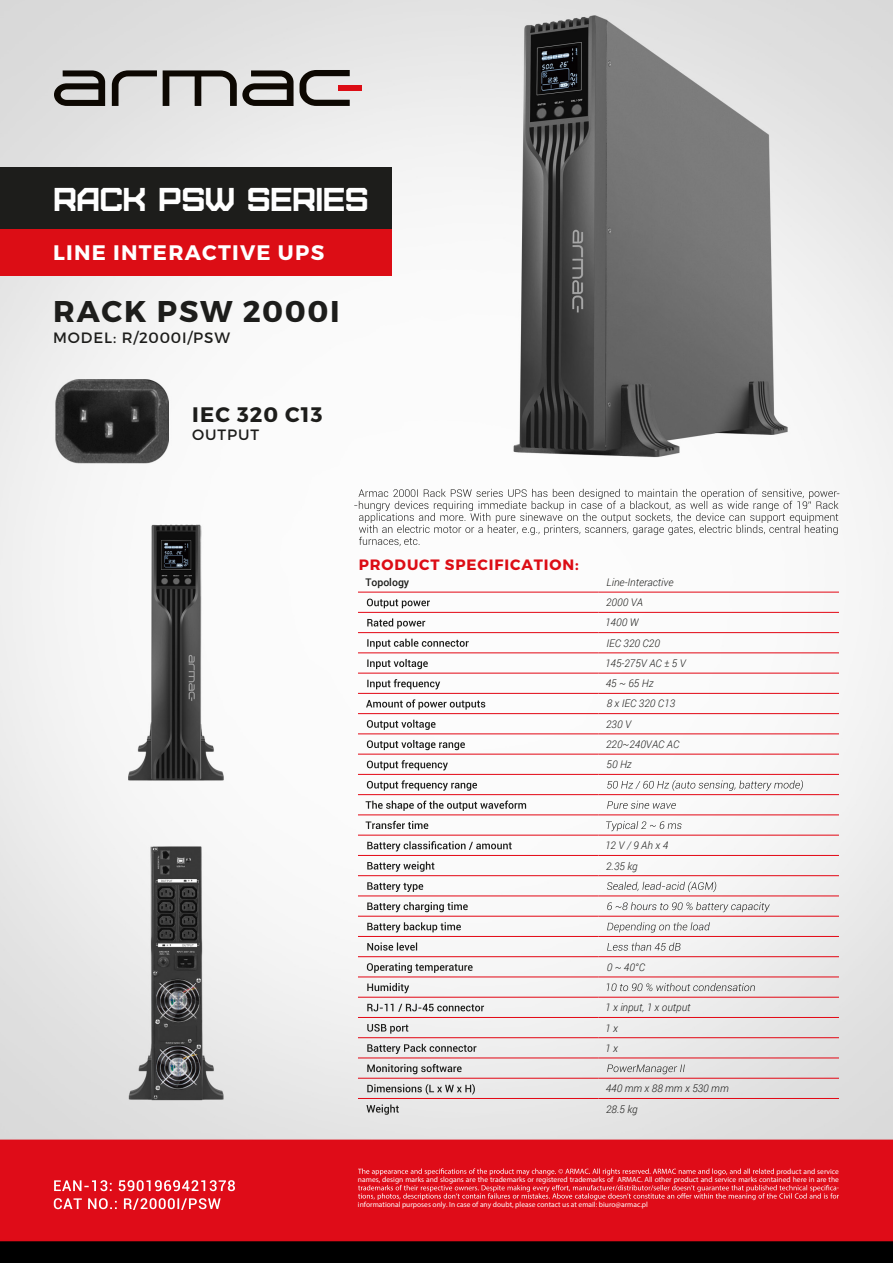
<style>
.page{position:relative;width:893px;height:1263px;background:#fff}
.page>*{position:absolute;margin:0;border:0;box-sizing:border-box;transform-origin:0 0}
.t1{font:33px "Furore";letter-spacing:-.02em;color:#fff}
.t2{font:700 30px "Montserrat";letter-spacing:.06em;color:#1d1d1b}
.t3{font:700 21px "Montserrat";letter-spacing:.06em;color:#fff}
.t4{font:700 21px "Montserrat";letter-spacing:.055em;color:#1d1d1b}
.t5{font:15px "Montserrat";letter-spacing:.06em;color:#1d1d1b}
.t6{font:700 15px "Montserrat";letter-spacing:.06em;color:#dc0d15}
.t7{font:italic 300 10.5px/20.2px "Roboto";color:#1d1d1b}
.t8{font:500 10.5px "Roboto";color:#1d1d1b}
.t9{font:300 10.5px "Roboto";color:#1d1d1b}
.t10{font:7.5px/8.2px "Myriad Pro";color:#fff;text-align:right}
</style>
<div class="page">
<img style="left:0;top:0;width:893px;height:1263px">
<svg style="left:358px;top:1168px;width:416px;height:7px;background:#e53c45"></svg>
<svg style="left:358px;top:1185px;width:481px;height:15px;background:#e43842"></svg>
<div style="left:0;top:229px;width:391px;height:47px;background:#dc0d15"></div>
<div style="left:0;top:168px;width:391px;height:61px;background:#1d1d1b"></div>
<svg style="left:54px;top:70px;width:51px;height:36px;background:#6d6a67"></svg>
<svg style="left:112px;top:70px;width:45px;height:36px;background:#a8a6a5"></svg>
<svg style="left:163px;top:70px;width:131px;height:36px;background:#8a8785"></svg>
<svg style="left:300px;top:70px;width:50px;height:36px;background:#8e8c8a"></svg>
<div style="left:338px;top:85px;width:24px;height:6px;background:#dc0d15"></div>
<svg style="left:54px;top:1180px;width:181px;height:11px"></svg>
<svg style="left:54px;top:1198px;width:167px;height:12px;background:#e8565e"></svg>
<svg style="left:354px;top:489px;width:484px;height:57px"></svg>
<hr style="left:358px;top:592px;width:240px;height:1px;background:#e30613">
<hr style="left:598px;top:592px;width:241px;height:1px;background:#e30613">
<hr style="left:358px;top:612px;width:240px;height:1px;background:#e30613">
<hr style="left:598px;top:612px;width:241px;height:1px;background:#e30613">
<hr style="left:358px;top:632px;width:240px;height:1px;background:#e30613">
<hr style="left:598px;top:632px;width:241px;height:1px;background:#e30613">
<hr style="left:358px;top:652px;width:240px;height:1px;background:#e30613">
<hr style="left:598px;top:652px;width:241px;height:1px;background:#e30613">
<hr style="left:358px;top:673px;width:240px;height:1px;background:#e30613">
<hr style="left:598px;top:673px;width:241px;height:1px;background:#e30613">
<hr style="left:358px;top:693px;width:240px;height:1px;background:#e30613">
<hr style="left:598px;top:693px;width:241px;height:1px;background:#e30613">
<hr style="left:358px;top:713px;width:240px;height:1px;background:#e30613">
<hr style="left:598px;top:713px;width:241px;height:1px;background:#e30613">
<hr style="left:358px;top:733px;width:240px;height:1px;background:#e30613">
<hr style="left:598px;top:733px;width:241px;height:1px;background:#e30613">
<hr style="left:358px;top:754px;width:240px;height:1px;background:#e30613">
<hr style="left:598px;top:754px;width:241px;height:1px;background:#e30613">
<hr style="left:358px;top:774px;width:240px;height:1px;background:#e30613">
<hr style="left:598px;top:774px;width:241px;height:1px;background:#e30613">
<hr style="left:358px;top:794px;width:240px;height:1px;background:#e30613">
<hr style="left:598px;top:794px;width:241px;height:1px;background:#e30613">
<hr style="left:358px;top:814px;width:240px;height:1px;background:#e30613">
<hr style="left:598px;top:814px;width:241px;height:1px;background:#e30613">
<hr style="left:358px;top:835px;width:240px;height:1px;background:#e30613">
<hr style="left:598px;top:835px;width:241px;height:1px;background:#e30613">
<hr style="left:358px;top:855px;width:240px;height:1px;background:#e30613">
<hr style="left:598px;top:855px;width:241px;height:1px;background:#e30613">
<hr style="left:358px;top:875px;width:240px;height:1px;background:#e30613">
<hr style="left:598px;top:875px;width:241px;height:1px;background:#e30613">
<hr style="left:358px;top:895px;width:240px;height:1px;background:#e30613">
<hr style="left:598px;top:895px;width:241px;height:1px;background:#e30613">
<hr style="left:358px;top:916px;width:240px;height:1px;background:#e30613">
<hr style="left:598px;top:916px;width:241px;height:1px;background:#e30613">
<hr style="left:358px;top:936px;width:240px;height:1px;background:#e30613">
<hr style="left:598px;top:936px;width:241px;height:1px;background:#e30613">
<hr style="left:358px;top:956px;width:240px;height:1px;background:#e30613">
<hr style="left:598px;top:956px;width:241px;height:1px;background:#e30613">
<hr style="left:358px;top:976px;width:240px;height:1px;background:#e30613">
<hr style="left:598px;top:976px;width:241px;height:1px;background:#e30613">
<hr style="left:358px;top:997px;width:240px;height:1px;background:#e30613">
<hr style="left:598px;top:997px;width:241px;height:1px;background:#e30613">
<hr style="left:358px;top:1017px;width:240px;height:1px;background:#e30613">
<hr style="left:598px;top:1017px;width:241px;height:1px;background:#e30613">
<hr style="left:358px;top:1037px;width:240px;height:1px;background:#e30613">
<hr style="left:598px;top:1037px;width:241px;height:1px;background:#e30613">
<hr style="left:358px;top:1057px;width:240px;height:1px;background:#e30613">
<hr style="left:598px;top:1057px;width:241px;height:1px;background:#e30613">
<hr style="left:358px;top:1078px;width:240px;height:1px;background:#e30613">
<hr style="left:598px;top:1078px;width:241px;height:1px;background:#e30613">
<hr style="left:358px;top:1098px;width:240px;height:1px;background:#e30613">
<hr style="left:598px;top:1098px;width:241px;height:1px;background:#e30613">
<svg style="left:367px;top:599px;width:63px;height:9px"></svg>
<svg style="left:367px;top:618px;width:58px;height:10px"></svg>
<svg style="left:367px;top:639px;width:102px;height:10px"></svg>
<svg style="left:367px;top:659px;width:61px;height:10px"></svg>
<svg style="left:367px;top:679px;width:73px;height:10px"></svg>
<svg style="left:366px;top:699px;width:119px;height:10px"></svg>
<svg style="left:367px;top:720px;width:69px;height:10px"></svg>
<svg style="left:367px;top:740px;width:98px;height:10px"></svg>
<svg style="left:367px;top:760px;width:81px;height:10px"></svg>
<svg style="left:367px;top:780px;width:110px;height:11px"></svg>
<svg style="left:607px;top:780px;width:196px;height:11px"></svg>
<svg style="left:366px;top:800px;width:160px;height:11px"></svg>
<svg style="left:607px;top:801px;width:69px;height:8px"></svg>
<svg style="left:366px;top:821px;width:62px;height:8px"></svg>
<svg style="left:606px;top:821px;width:76px;height:10px"></svg>
<svg style="left:367px;top:841px;width:145px;height:10px"></svg>
<svg style="left:367px;top:861px;width:67px;height:11px"></svg>
<svg style="left:367px;top:882px;width:56px;height:10px"></svg>
<svg style="left:607px;top:881px;width:109px;height:11px"></svg>
<svg style="left:367px;top:902px;width:101px;height:10px"></svg>
<svg style="left:607px;top:902px;width:163px;height:10px"></svg>
<svg style="left:367px;top:922px;width:94px;height:10px"></svg>
<svg style="left:607px;top:922px;width:103px;height:10px"></svg>
<svg style="left:367px;top:942px;width:50px;height:9px"></svg>
<svg style="left:607px;top:942px;width:73px;height:9px"></svg>
<svg style="left:367px;top:963px;width:106px;height:10px"></svg>
<svg style="left:367px;top:983px;width:42px;height:10px"></svg>
<svg style="left:607px;top:983px;width:148px;height:8px"></svg>
<svg style="left:367px;top:1004px;width:117px;height:8px"></svg>
<svg style="left:367px;top:1024px;width:41px;height:10px"></svg>
<svg style="left:367px;top:1044px;width:109px;height:10px"></svg>
<svg style="left:367px;top:1064px;width:95px;height:10px"></svg>
<svg style="left:607px;top:1064px;width:78px;height:10px"></svg>
<svg style="left:367px;top:1084px;width:108px;height:10px"></svg>
<svg style="left:366px;top:1104px;width:33px;height:11px"></svg>
<h1 class="t1" style="left:53px;top:179px;width:317px">RACK PSW SERIES</h1>
<h3 class="t3" style="left:53px;top:239px;width:273px">LINE INTERACTIVE UPS</h3>
<h2 class="t2" style="left:53px;top:292px;width:288px">RACK PSW 2000I</h2>
<h3 class="t5" style="left:53px;top:328px;width:178px">MODEL: R/2000I/PSW</h3>
<h3 class="t4" style="left:192px;top:402px;width:132px">IEC 320 C13</h3>
<h3 class="t5" style="left:192px;top:426px;width:69px">OUTPUT</h3>
<h3 class="t6" style="left:359px;top:556px;width:221px">PRODUCT SPECIFICATION:</h3>
<h3 class="t8" style="left:365px;top:575px;width:45px">Topology</h3>
<h3 class="t7" style="left:605px;top:572px;width:82px">Line-Interactive<br>2000 VA<br>1400 W<br>IEC 320 C20<br>145-275V AC ± 5 V<br>45 ~ 65 Hz<br>8 x IEC 320 C13<br>230 V<br>220~240VAC AC<br>50 Hz</h3>
<h3 class="t7" style="left:605px;top:835px;width:64px">12 V / 9 Ah x 4<br>2.35 kg</h3>
<h3 class="t7" style="left:607px;top:956px;width:40px">0 ~ 40°C</h3>
<h3 class="t7" style="left:605px;top:997px;width:87px">1 x input, 1 x output<br>1 x<br>1 x</h3>
<h3 class="t7" style="left:606px;top:1078px;width:124px">440 mm x 88 mm x 530 mm<br>28.5 kg</h3>
<h3 class="t9" style="left:837px;top:486px;width:5px">-</h3>
<p class="t10" style="left:358px;top:1167px;width:482px">product and service<br>names, design marks and slogans are the trademarks or registered trademarks of ARMAC. All other product and service marks contained here in are the -</p>
<p class="t10" style="left:358px;top:1200px;width:292px">informational purposes only. In case of any doubt, please contact us at email: biuro@armac.pl</p>
</div>
